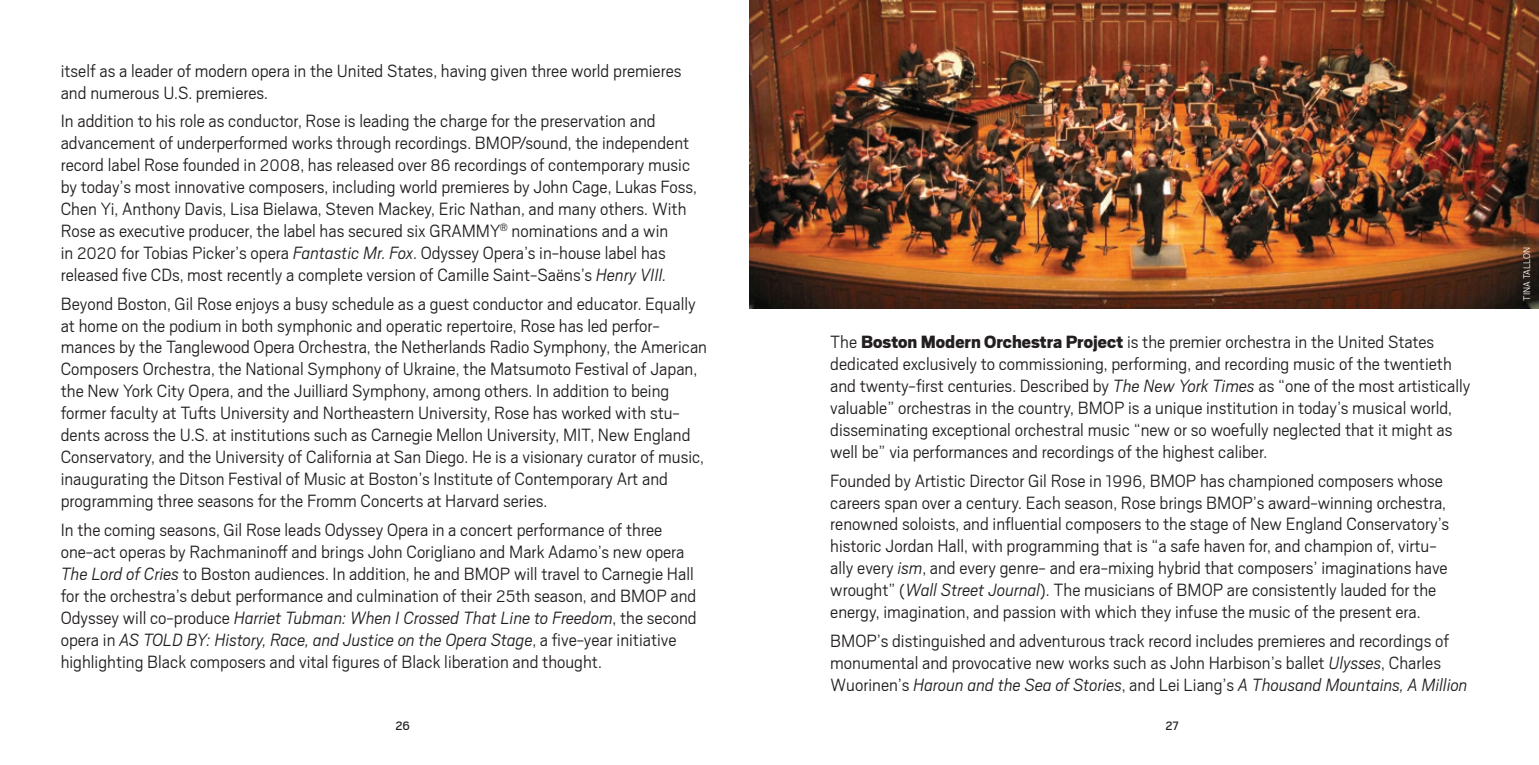
<style>
.page{position:relative;width:1539px;height:765px;background:#fff}
.page>*{position:absolute;margin:0;border:0;box-sizing:border-box;transform-origin:0 0}
.Bio{font:300 19.8px/22.1px "Scout";color:#231f20}
.t1{font:13.5px "Scout";color:#231f20}
.Body{font:300 10.8px "Scout";color:#fff}
.s1{font-size:18.45px}
.s2{font-style:italic}
.s3{font-weight:900}
</style>
<div class="page">
<img style="left:749px;top:0;width:790px;height:309px">
<p class="Bio" style="left:61px;top:59px;width:622px">itself as a leader of modern opera in the United States, having given three world premieres and numerous U.S. premieres.</p>
<p class="Bio" style="left:61px;top:109px;width:638px">In addition to his role as conductor, Rose is leading the charge for the preservation and advancement of underperformed works through recordings. BMOP/sound, the independent record label Rose founded in <span class="s1">2008</span>, has released over <span class="s1">86</span> recordings of contemporary music by today’s most innovative composers, including world premieres by John Cage, Lukas Foss, Chen Yi, Anthony Davis, Lisa Bielawa, Steven Mackey, Eric Nathan, and many others. With Rose as executive producer, the label has secured six GRAMMY<sup>®</sup> nominations and a win<br>in <span class="s1">2020</span> for Tobias Picker’s opera <span class="s2">Fantastic Mr. Fox</span>. Odyssey Opera’s in-house label has released five CDs, most recently a complete version of Camille Saint-Saëns’s <span class="s2">Henry VIII.</span></p>
<p class="Bio" style="left:61px;top:292px;width:648px">Beyond Boston, Gil Rose enjoys a busy schedule as a guest conductor and educator. Equally at home on the podium in both symphonic and operatic repertoire, Rose has led perfor&shy;mances by the Tanglewood Opera Orchestra, the Netherlands Radio Symphony, the American Composers Orchestra, the National Symphony of Ukraine, the Matsumoto Festival of Japan, the New York City Opera, and the Juilliard Symphony, among others. In addition to being former faculty at Tufts University and Northeastern University, Rose has worked with stu&shy;dents across the U.S. at institutions such as Carnegie Mellon University, MIT, New England Conservatory, and the University of California at San Diego. He is a visionary curator of music, inaugurating the Ditson Festival of Music at Boston’s Institute of Contemporary Art and programming three seasons for the Fromm Concerts at Harvard series.</p>
<p class="Bio" style="left:61px;top:518px;width:638px">In the coming seasons, Gil Rose leads Odyssey Opera in a concert performance of three one-act operas by Rachmaninoff and brings John Corigliano and Mark Adamo’s new opera <span class="s2">The Lord of Cries</span> to Boston audiences. In addition, he and BMOP will travel to Carnegie Hall for the orchestra’s debut performance and culmination of their <span class="s1">25</span>th season, and BMOP and Odyssey will co-produce <span class="s2">Harriet Tubman: When I Crossed That Line to Freedom</span>, the second opera in <span class="s2">AS TOLD BY: History, Race, and Justice on the Opera Stage</span>, a five-year initiative highlighting Black composers and vital figures of Black liberation and thought.</p>
<p class="Bio" style="left:830px;top:330px;width:642px">The <span class="s3">Boston Modern Orchestra Project</span> is the premier orchestra in the United States dedicated exclusively to commissioning, performing, and recording music of the twentieth and twenty-first centuries. Described by <span class="s2">The New York Times</span> as “one of the most artistically valuable” orchestras in the country, BMOP is a unique institution in today’s musical world, disseminating exceptional orchestral music “new or so woefully neglected that it might as well be” via performances and recordings of the highest caliber.</p>
<p class="Bio" style="left:830px;top:468px;width:621px">Founded by Artistic Director Gil Rose in <span class="s1">1996</span>, BMOP has championed composers whose careers span over a century. Each season, Rose brings BMOP’s award-winning orchestra, renowned soloists, and influential composers to the stage of New England Conservatory’s historic Jordan Hall, with programming that is “a safe haven for, and champion of, virtu&shy;ally every <span class="s2">ism</span>, and every genre- and era-mixing hybrid that composers’ imaginations have wrought” (<span class="s2">Wall Street Journal</span>). The musicians of BMOP are consistently lauded for the energy, imagination, and passion with which they infuse the music of the present era.</p>
<p class="Bio" style="left:830px;top:629px;width:639px">BMOP’s distinguished and adventurous track record includes premieres and recordings of monumental and provocative new works such as John Harbison’s ballet <span class="s2">Ulysses</span>, Charles<br>Wuorinen’s <span class="s2">Haroun and the Sea of Stories</span>, and Lei Liang’s <span class="s2">A Thousand Mountains, A Million</span></p>
<p class="t1" style="left:395px;top:718px;width:16px">26</p>
<p class="t1" style="left:1165px;top:717px;width:15px">27</p>
<p class="Body" style="left:1520px;top:301px;width:55px;rotate:-90deg">TINA TALLON</p>
</div>
